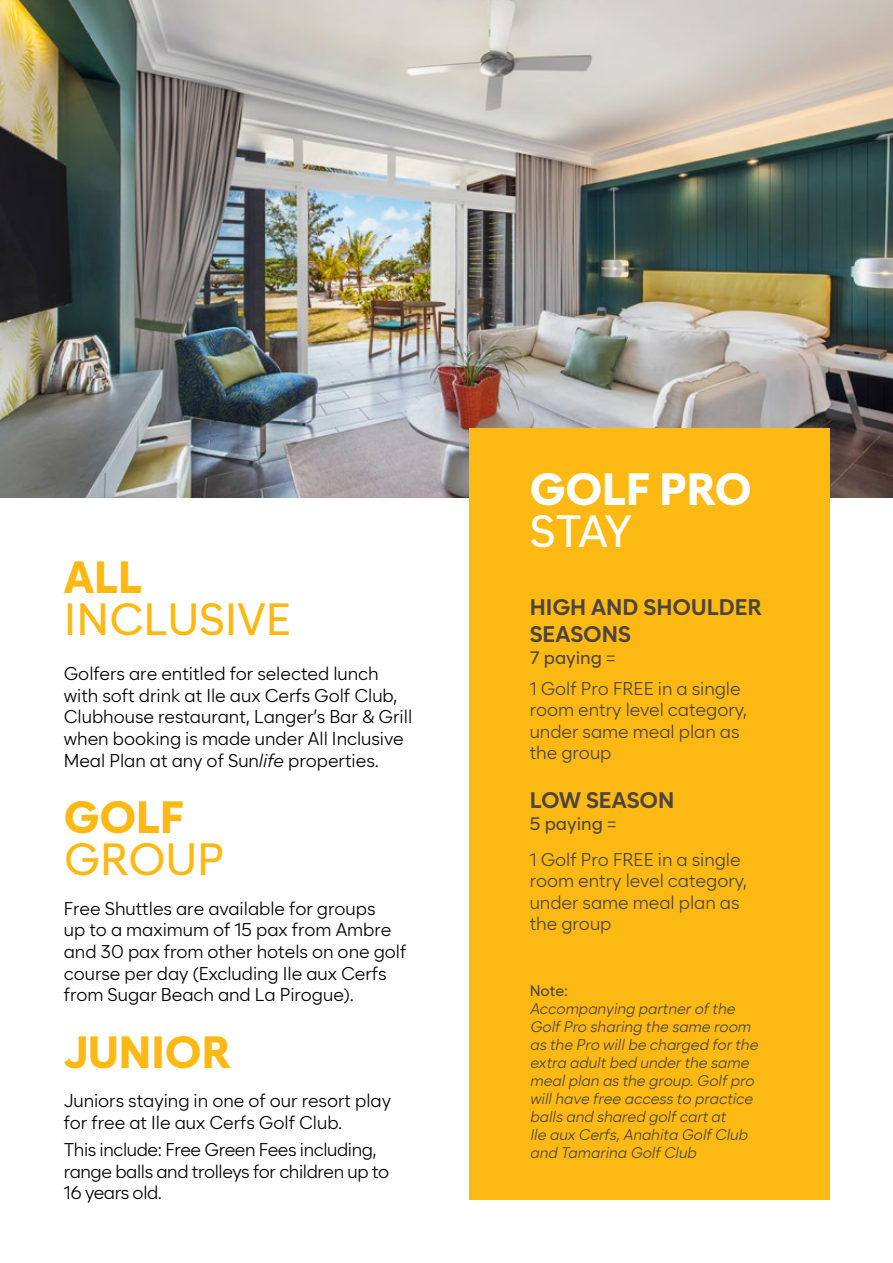
<style>
.page{position:relative;width:893px;height:1263px;background:#fff}
.page>*{position:absolute;margin:0;border:0;box-sizing:border-box;transform-origin:0 0}
.t1{font:500 45px/41.7px "Cadiz";color:#fdb913}
.t2{font:800 45px/41.7px "Cadiz";color:#fff}
.t3{font:800 45px "Cadiz";color:#fdb913}
.t4{font:700 22.5px/27px "Cadiz";color:#4d453d}
.t5{font:18px/21.6px "Cadiz";color:#000}
.t6{font:18px/21.6px "Cadiz";color:#4d453d}
.t7{font:18px/21.6px "Cadiz";letter-spacing:-.02em;color:#000}
.t8{font:italic 15px/18px "Cadiz";color:#4d453d}
.s1{font-weight:800}
.s2{font-style:italic}
.s3{font-weight:500}
.s4{font-weight:500;font-style:normal}
</style>
<div class="page">
<img style="left:0;top:0;width:893px;height:497px">
<div style="left:469px;top:428px;width:360px;height:771px;background:#fdb913"></div>
<p class="t1" style="left:64px;top:556px;width:229px"><span class="s1">ALL<br></span>INCLUSIVE</p>
<p class="t5" style="left:64px;top:663px;width:350px">Golfers are entitled for selected lunch with soft drink at Ile aux Cerfs Golf Club, Clubhouse restaurant, Langer’s Bar &amp; Grill when booking is made under All Inclusive Meal Plan at any of Sun<span class="s2">life</span> properties.</p>
<p class="t1" style="left:64px;top:796px;width:162px"><span class="s1">GOLF<br></span>GROUP</p>
<p class="t5" style="left:64px;top:897px;width:344px">Free Shuttles are available for groups<br>up to a maximum of 15 pax from Ambre and 30 pax from other hotels on one golf course per day (Excluding Ile aux Cerfs from Sugar Beach and La Pirogue).</p>
<p class="t3" style="left:64px;top:1024px;width:169px">JUNIOR</p>
<p class="t5" style="left:64px;top:1090px;width:329px">Juniors staying in one of our resort play for free at Ile aux Cerfs Golf Club.</p>
<p class="t7" style="left:64px;top:1139px;width:327px">This include: Free Green Fees including, range balls and trolleys for children up to<br>16 years old.</p>
<p class="t2" style="left:530px;top:468px;width:223px">GOLF PRO<br><span class="s3">STAY</span></p>
<p class="t4" style="left:530px;top:594px;width:234px">HIGH AND SHOULDER<br>SEASONS</p>
<p class="t6" style="left:530px;top:642px;width:212px;line-height:30.6px"><span class="s3">7 paying</span> =<br>1 Golf Pro FREE in a single</p>
<p class="t6" style="left:530px;top:699px;width:219px">room entry level category, under same meal plan as the group</p>
<p class="t4" style="left:530px;top:786px;width:146px">LOW SEASON</p>
<p class="t6" style="left:530px;top:805px;width:212px;line-height:36px"><span class="s3">5 paying</span> =<br>1 Golf Pro FREE in a single</p>
<p class="t6" style="left:530px;top:870px;width:219px">room entry level category, under same meal plan as the group</p>
<p class="t8" style="left:530px;top:981px;width:233px"><span class="s4">Note:<br></span>Accompanying partnerofthe<br>GolfPro sharing the same room as the Pro willbe charged forthe extra adultbed underthe same mealplan as the group.Golfpro willhave free access to practice balls and shared golfcartat<br>Ile aux Cerfs,Anahita GolfClub and Tamarina GolfClub</p>
</div>
